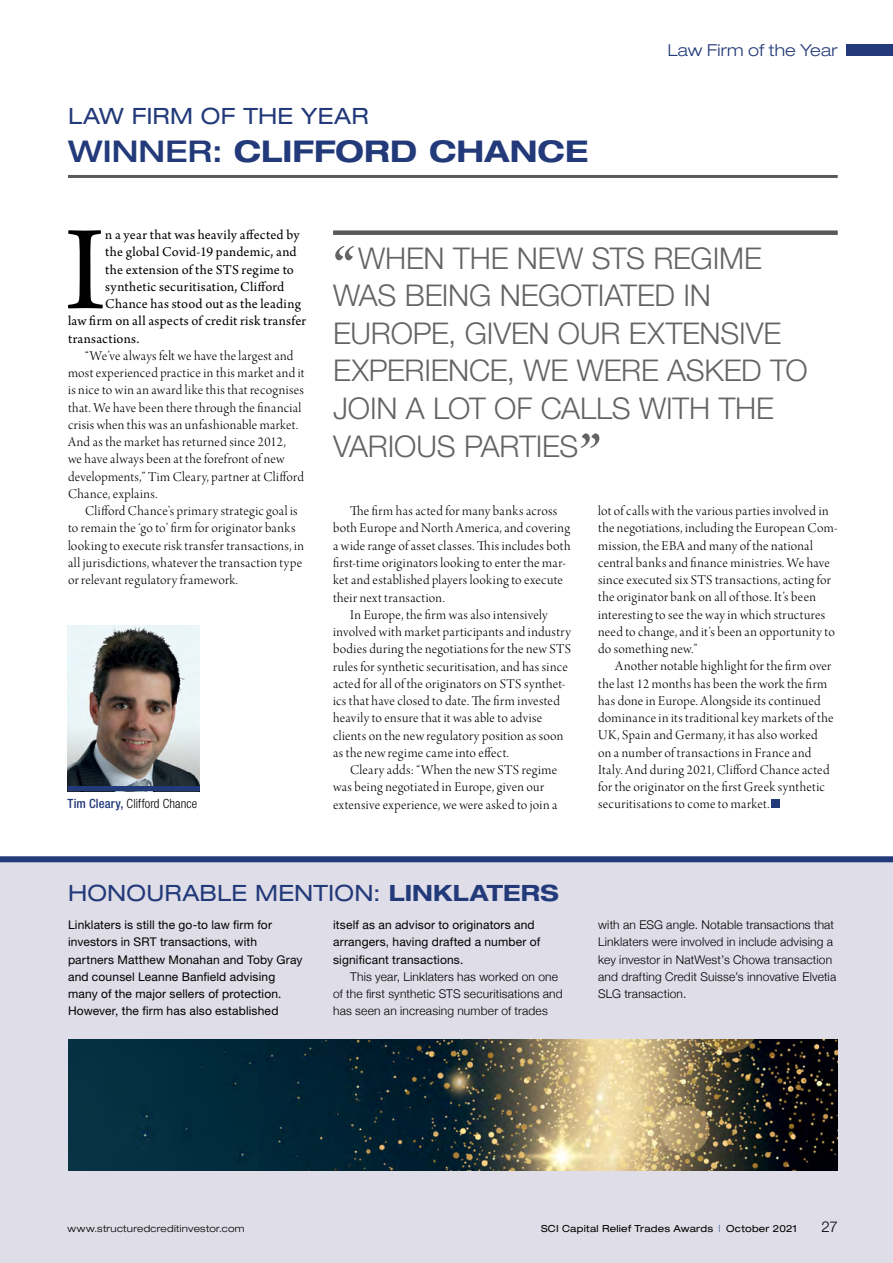
<style>
.page{position:relative;width:893px;height:1263px;background:#fff}
.page>*{position:absolute;margin:0;border:0;box-sizing:border-box;transform-origin:0 0}
.t1{font:125.85px "Arno Pro";color:#000}
.t2{font:300 30px/37.5px "Helvetica Neue LT Pro";letter-spacing:-.005em;color:#636466}
.t3{font:700 expanded 30px "Helvetica Neue LT Pro";letter-spacing:.005em;color:#233a7a}
.t4{font:expanded 22.5px "Helvetica Neue LT Pro";letter-spacing:.01em;color:#233a7a}
.t5{font:300 expanded 16.5px "Helvetica Neue LT Pro";letter-spacing:.01em;color:#233a7a}
.t6{font:300 15px "Helvetica Neue LT Pro";color:#000}
.t7{font:14.25px/17.2px "Arno Pro Light Display";letter-spacing:.025em;color:#000}
.t8{font:14.25px "Arno Pro";letter-spacing:.015em;color:#000}
.t9{font:300 condensed 12.75px "Helvetica Neue LT Pro";letter-spacing:.01em;color:#000}
.t10{font:12px/17.2px "Helvetica Neue LT Pro";letter-spacing:.015em;color:#000}
.t11{font:300 12px/17.2px "Helvetica Neue";letter-spacing:.015em;color:#000}
.t12{font:expanded 9.75px "Helvetica Neue LT Pro";letter-spacing:.025em;color:#000}
.t13{font:300 expanded 9.75px "Helvetica Neue LT Pro";letter-spacing:.03em;color:#000}
.s1{font-weight:500}
.s2{font-family:"Arno Pro Bold Display";font-weight:400;font-size:61.5px}
.s3{font-weight:500;color:#233a7a}
.s4{font-weight:700}
.s5{font-weight:300;color:#233a7a}
</style>
<div class="page">
<div style="left:771px;top:799px;width:9px;height:9px;background:#233a7a"></div>
<hr style="left:68px;top:175px;width:770px;height:3px;background:#58595b">
<div style="left:333px;top:230px;width:505px;height:5px;background:#58595b"></div>
<div style="left:0;top:859px;width:893px;height:404px;background:#dedde8"></div>
<div style="left:0;top:856px;width:893px;height:6px;background:#233a7a"></div>
<img style="left:68px;top:626px;width:131px;height:161px">
<hr style="left:68px;top:787px;width:131px;height:4px;background:#233a7a">
<img style="left:68px;top:1040px;width:770px;height:131px">
<div style="left:846px;top:44px;width:47px;height:12px;background:#233a7a"></div>
<h3 class="t4" style="left:68px;top:103px;width:302px">LAW FIRM OF THE YEAR</h3>
<h2 class="t3" style="left:68px;top:133px;width:522px"><span class="s1">WINNER:</span> CLIFFORD CHANCE</h2>
<p class="t5" style="left:668px;top:40px;width:171px">Law Firm of the Year</p>
<h1 class="t1" style="left:65px;top:198px;width:42px">I</h1>
<p class="t8" style="left:105px;top:227px;width:196px">n a year that was heavily affected by</p>
<h2 class="t2" style="left:333px;top:239px;width:476px"><span class="s2">“</span>WHEN THE NEW STS REGIME<br>WAS BEING NEGOTIATED IN<br>EUROPE, GIVEN OUR EXTENSIVE<br>EXPERIENCE, WE WERE ASKED TO<br>JOIN A LOT OF CALLS WITH THE<br>VARIOUS PARTIES <span class="s2">”</span></h2>
<p class="t8" style="left:105px;top:244px;width:193px">the global Covid-19 pandemic, and</p>
<p class="t8" style="left:105px;top:261px;width:190px">the extension of the STS regime to</p>
<p class="t8" style="left:105px;top:278px;width:180px">synthetic securitisation, Clifford</p>
<p class="t8" style="left:105px;top:296px;width:197px">Chance has stood out as the leading</p>
<p class="t8" style="left:68px;top:313px;width:240px">law firm on all aspects of credit risk transfer</p>
<p class="t8" style="left:68px;top:330px;width:73px">transactions.</p>
<p class="t7" style="left:68px;top:348px;width:238px;text-indent:17px">“We’ve always felt we have the largest and most experienced practice in this market and it is nice to win an award like this that recognises that. We have been there through the financial crisis when this was an unfashionable market.<br>And as the market has returned since 2012,<br>we have always been at the forefront of new developments,” Tim Cleary, partner at Clifford Chance, explains.</p>
<p class="t7" style="left:68px;top:503px;width:238px;text-indent:17px">Clifford Chance’s primary strategic goal is to remain the ‘go to’ firm for originator banks looking to execute risk transfer transactions, in all jurisdictions, whatever the transaction type or relevant regulatory framework.</p>
<p class="t7" style="left:350px;top:503px;width:209px">The firm has acted for many banks across</p>
<p class="t7" style="left:598px;top:503px;width:241px">lot of calls with the various parties involved in the negotiations, including the European Com&shy;mission, the EBA and many of the national central banks and finance ministries. We have since executed six STS transactions, acting for the originator bank on all of those. It’s been interesting to see the way in which structures need to change, and it’s been an opportunity to do something new.”</p>
<p class="t7" style="left:598px;top:658px;width:237px;text-indent:17px">Another notable highlight for the firm over the last 12 months has been the work the firm has done in Europe. Alongside its continued dominance in its traditional key markets of the UK, Spain and Germany, it has also worked on a number of transactions in France and Italy. And during 2021, Clifford Chance acted for the originator on the first Greek synthetic securitisations to come to market.</p>
<p class="t7" style="left:333px;top:521px;width:238px">both Europe and North America, and covering</p>
<p class="t7" style="left:333px;top:538px;width:239px">a wide range of asset classes. This includes both</p>
<p class="t7" style="left:333px;top:555px;width:235px">first-time originators looking to enter the mar-</p>
<p class="t7" style="left:333px;top:572px;width:231px">ket and established players looking to execute</p>
<p class="t7" style="left:333px;top:590px;width:113px">their next transaction.</p>
<p class="t7" style="left:350px;top:607px;width:199px">In Europe, the firm was also intensively</p>
<p class="t7" style="left:333px;top:624px;width:239px">involved with market participants and industry</p>
<p class="t7" style="left:333px;top:641px;width:240px">bodies during the negotiations for the new STS</p>
<p class="t7" style="left:333px;top:659px;width:236px">rules for synthetic securitisation, and has since</p>
<p class="t7" style="left:333px;top:676px;width:234px">acted for all of the originators on STS synthet-</p>
<p class="t7" style="left:333px;top:693px;width:228px">ics that have closed to date. The firm invested</p>
<p class="t7" style="left:333px;top:710px;width:211px">heavily to ensure that it was able to advise</p>
<p class="t7" style="left:333px;top:728px;width:232px">clients on the new regulatory position as soon</p>
<p class="t7" style="left:333px;top:745px;width:177px">as the new regime came into effect.</p>
<p class="t7" style="left:350px;top:762px;width:209px">Cleary adds: “When the new STS regime</p>
<p class="t7" style="left:333px;top:779px;width:213px">was being negotiated in Europe, given our</p>
<p class="t7" style="left:333px;top:797px;width:226px">extensive experience, we were asked to join a</p>
<p class="t9" style="left:68px;top:796px;width:131px"><span class="s3">Tim Cleary,</span> Clifford Chance</p>
<h3 class="t4" style="left:68px;top:880px;width:492px">HONOURABLE MENTION: <span class="s4">LINKLATERS</span></h3>
<p class="t10" style="left:68px;top:916px;width:236px">Linklaters is still the go-to law firm for investors in SRT transactions, with partners Matthew Monahan and Toby Gray and counsel Leanne Banfield advising many of the major sellers of protection.<br>However, the firm has also established</p>
<p class="t10" style="left:333px;top:916px;width:209px">itself as an advisor to originators and arrangers, having drafted a number of significant transactions.</p>
<p class="t11" style="left:333px;top:967px;width:231px;text-indent:17px">This year, Linklaters has worked on one of the first synthetic STS securitisations and has seen an increasing number of trades</p>
<p class="t11" style="left:598px;top:915px;width:240px">with an ESG angle. Notable transactions that Linklaters were involved in include advising a key investor in NatWest’s Chowa transaction and drafting Credit Suisse’s innovative Elvetia SLG transaction.</p>
<p class="t13" style="left:68px;top:1223px;width:179px">www.structuredcreditinvestor.com</p>
<p class="t12" style="left:541px;top:1223px;width:257px">SCI Capital Relief Trades Awards <span class="s5">|</span> October 2021</p>
<p class="t6" style="left:821px;top:1218px;width:18px">27</p>
</div>
